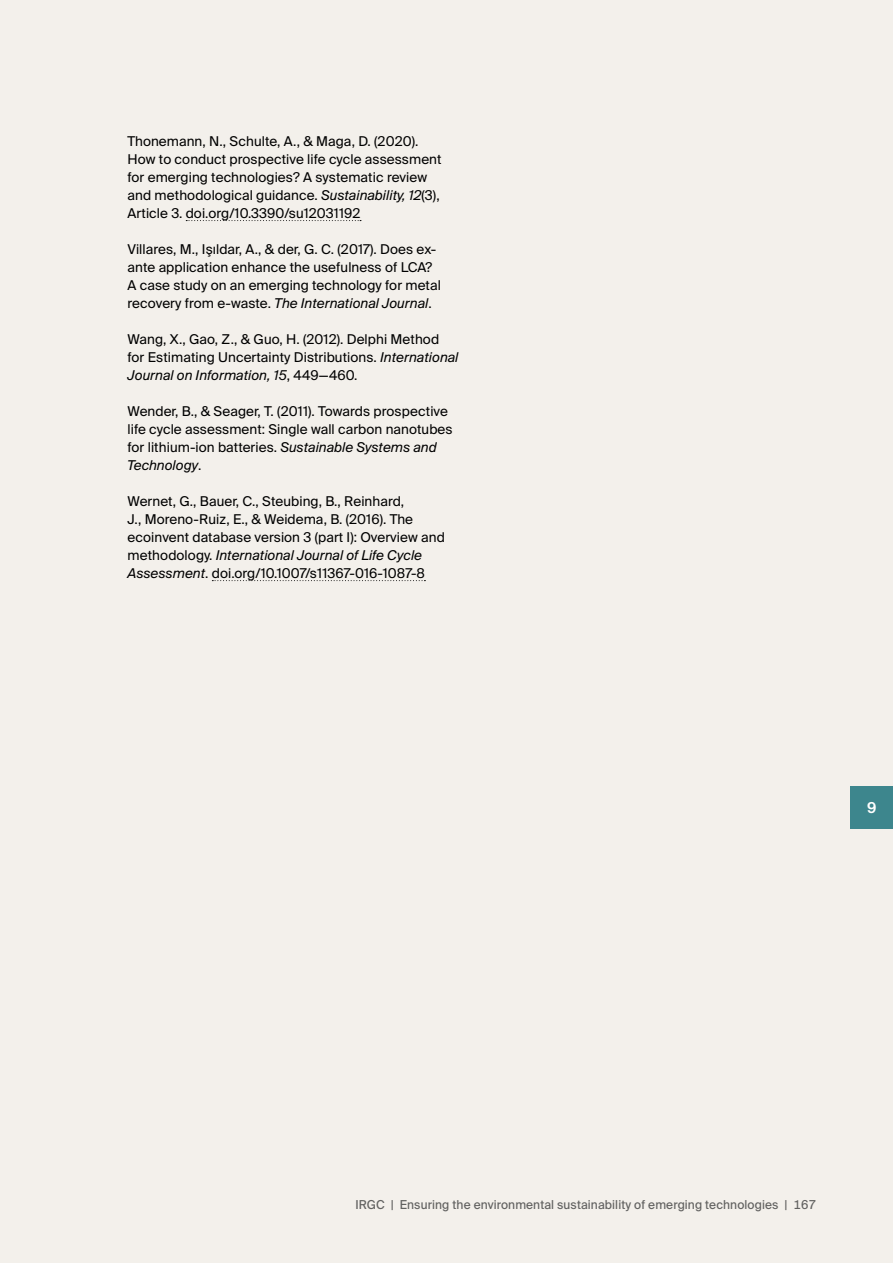
<style>
.page{position:relative;width:893px;height:1263px;background:#f3f0eb}
.page>*{position:absolute;margin:0;border:0;box-sizing:border-box;transform-origin:0 0}
.t1{font:600 15px "Suisse Intl";color:#fff}
.t2{font:13.5px/18px "Suisse Intl";letter-spacing:.005em;color:#000}
.t3{font:12.3px "Suisse Intl";letter-spacing:.01em;color:#626261}
.s1{font-style:italic}
</style>
<div class="page">
<svg style="left:186px;top:220px;width:175px;height:1px"></svg>
<svg style="left:212px;top:580px;width:213px;height:1px"></svg>
<div style="left:850px;top:787px;width:43px;height:42px;background:#3d868d"></div>
<p class="t2" style="left:128px;top:132px;width:315px">Thonemann, N., Schulte, A., &amp; Maga, D. (2020).<br>How to conduct prospective life cycle assessment for emerging technologies? A systematic review and methodological guidance. <span class="s1">Sustainability, 12</span>(3), Article 3. doi.org/10.3390/su12031192</p>
<p class="t2" style="left:128px;top:240px;width:315px">Villares, M., Işıldar, A., &amp; der, G. C. (2017). Does ex&shy;ante application enhance the usefulness of LCA?<br>A case study on an emerging technology for metal recovery from e-waste. <span class="s1">The International Journal</span>.</p>
<p class="t2" style="left:128px;top:330px;width:332px">Wang, X., Gao, Z., &amp; Guo, H. (2012). Delphi Method for Estimating Uncertainty Distributions. <span class="s1">International<br>Journal on Information, 15</span>, 449—460.</p>
<p class="t2" style="left:128px;top:402px;width:327px">Wender, B., &amp; Seager, T. (2011). Towards prospective life cycle assessment: Single wall carbon nanotubes for lithium-ion batteries. <span class="s1">Sustainable Systems and Technology</span>.</p>
<p class="t2" style="left:128px;top:492px;width:319px">Wernet, G., Bauer, C., Steubing, B., Reinhard,<br>J., Moreno-Ruiz, E., &amp; Weidema, B. (2016). The ecoinvent database version 3 (part I): Overview and methodology. <span class="s1">International Journal of Life Cycle Assessment</span>. doi.org/10.1007/s11367-016-1087-8</p>
<p class="t1" style="left:867px;top:799px;width:11px">9</p>
<p class="t3" style="left:355px;top:1198px;width:462px">IRGC | Ensuring the environmental sustainability of emerging technologies | 167</p>
</div>
